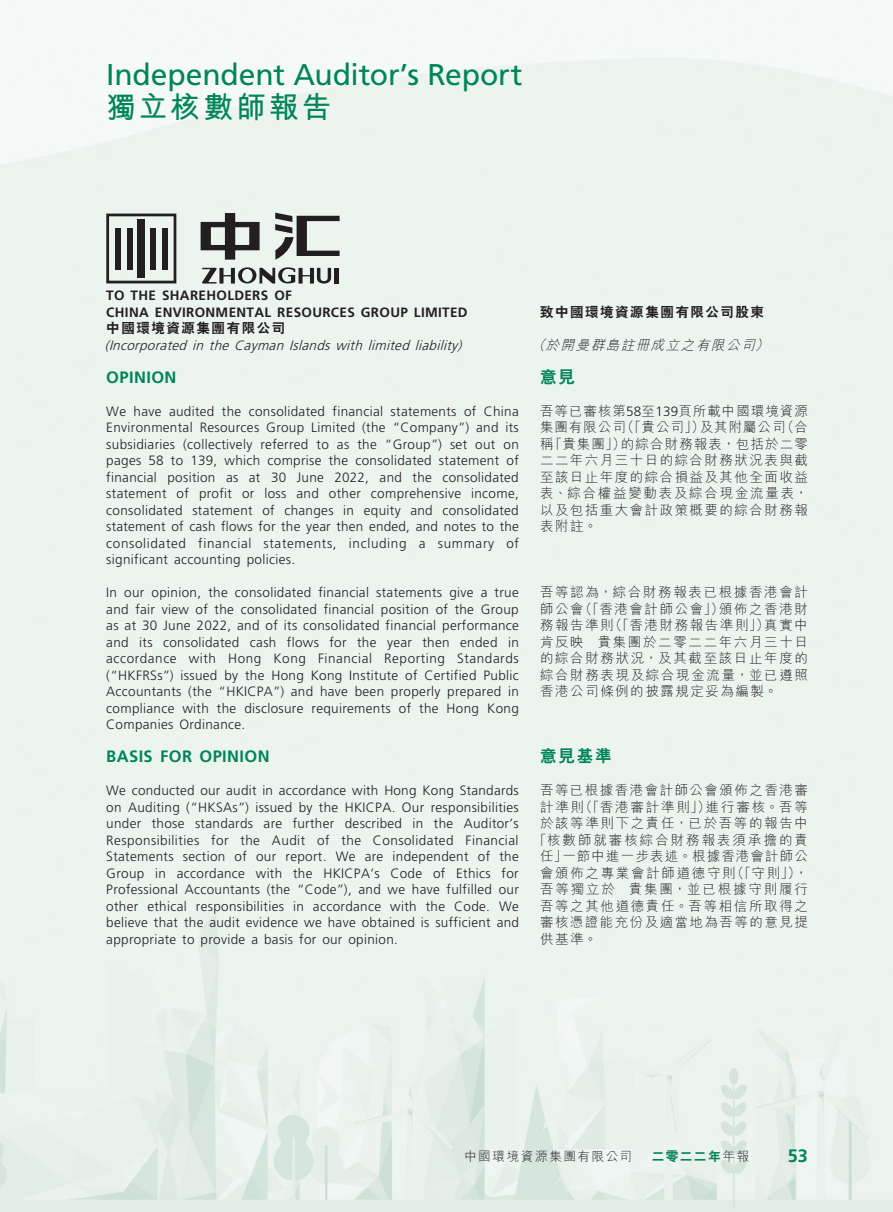
<style>
.page{position:relative;width:893px;height:1212px;background:#fff}
.page>*{position:absolute;margin:0;border:0;box-sizing:border-box;transform-origin:0 0}
.t1{font:30px "Frutiger LT Std";letter-spacing:-.005em;color:#008557}
.t2{font:700 30px "M Hei HK";letter-spacing:.085em;color:#008557}
.t3{font:700 18px "Frutiger LT Std";color:#008557}
._03_H1{font:700 16.5px "Frutiger LT Std";letter-spacing:.025em;color:#008557}
._03_H1-2{font:800 16.5px "C Hei 2 HK";letter-spacing:.115em;color:#008557}
._01_Body_Text{font:300 13.5px/16.5px "Frutiger LT Std";letter-spacing:.025em;color:#231f20;text-align:justify}
._01_Body_Text-2{font:300 13.5px/16.5px "M Hei HK";letter-spacing:.12em;color:#231f20;text-align:justify}
._01_Body_Text-3{font:700 13.5px "Frutiger LT Std";letter-spacing:.025em;color:#231f20}
._01_Body_Text-4{font:italic 300 13.5px "Frutiger LT Std";color:#231f20}
._01_Body_Text-5{font:800 13.5px "C Hei 2 HK";letter-spacing:.115em;color:#231f20}
._01_Body_Text-6{font:300 13.5px "M Hei HK";letter-spacing:.085em;color:#231f20}
._01_Body_Text-7{font:300 13.5px "M Hei HK";letter-spacing:.145em;color:#231f20}
._01_Body_Text-8{font:italic 300 13.5px "M Hei HK";color:#231f20}
.t4{font:300 12.75px "M Hei HK";letter-spacing:.11em;color:#231f20}
.t5{font:800 12.75px "C Hei 2 HK";letter-spacing:.1em;color:#008557}
.s1{font-family:"Frutiger LT Std"}
.s2{font-family:"M Hei HK";font-weight:300;color:#231f20}
</style>
<div class="page">
<img style="left:0;top:0;width:893px;height:1212px">
<svg style="left:106px;top:214px;width:70px;height:69px;background:#bec4c1"></svg>
<div style="left:115px;top:228px;width:6px;height:41px;background:#231f20"></div>
<div style="left:127px;top:228px;width:5px;height:41px;background:#231f20"></div>
<div style="left:150px;top:228px;width:6px;height:41px;background:#231f20"></div>
<div style="left:162px;top:228px;width:6px;height:41px;background:#231f20"></div>
<div style="left:138px;top:219px;width:7px;height:59px;background:#231f20"></div>
<svg style="left:201px;top:213px;width:59px;height:47px;background:#898b8a"></svg>
<svg style="left:275px;top:213px;width:65px;height:47px;background:#9fa3a1"></svg>
<hr style="left:334px;top:268px;width:4px;height:16px;background:#231f20">
<svg style="left:202px;top:267px;width:129px;height:17px;background:#979a98"></svg>
<h1 class="t1" style="left:106px;top:57px;width:418px">Independent Auditor’s Report</h1>
<h1 class="t2" style="left:106px;top:85px;width:227px">獨立核數師報告</h1>
<p class="_01_Body_Text-3" style="left:106px;top:287px;width:187px">TO THE SHAREHOLDERS OF</p>
<p class="_01_Body_Text-3" style="left:106px;top:304px;width:363px">CHINA ENVIRONMENTAL RESOURCES GROUP LIMITED</p>
<p class="_01_Body_Text-5" style="left:106px;top:319px;width:180px">中國環境資源集團有限公司</p>
<p class="_01_Body_Text-4" style="left:105px;top:337px;width:362px">(Incorporated in the Cayman Islands with limited liability)</p>
<p class="_03_H1" style="left:106px;top:367px;width:72px">OPINION</p>
<p class="_01_Body_Text" style="left:106px;top:403px;width:414px">We have audited the consolidated financial statements of China Environmental Resources Group Limited (the “Company”) and its subsidiaries (collectively referred to as the “Group”) set out on pages 58 to 139, which comprise the consolidated statement of financial position as at 30 June 2022, and the consolidated statement of profit or loss and other comprehensive income, consolidated statement of changes in equity and consolidated statement of cash flows for the year then ended, and notes to the consolidated financial statements, including a summary of significant accounting policies.</p>
<p class="_01_Body_Text" style="left:106px;top:584px;width:414px">In our opinion, the consolidated financial statements give a true and fair view of the consolidated financial position of the Group as at 30 June 2022, and of its consolidated financial performance and its consolidated cash flows for the year then ended in accordance with Hong Kong Financial Reporting Standards (“HKFRSs”) issued by the Hong Kong Institute of Certified Public Accountants (the “HKICPA”) and have been properly prepared in compliance with the disclosure requirements of the Hong Kong Companies Ordinance.</p>
<p class="_03_H1" style="left:106px;top:747px;width:165px">BASIS FOR OPINION</p>
<p class="_01_Body_Text" style="left:106px;top:782px;width:414px">We conducted our audit in accordance with Hong Kong Standards on Auditing (“HKSAs”) issued by the HKICPA. Our responsibilities under those standards are further described in the Auditor’s Responsibilities for the Audit of the Consolidated Financial Statements section of our report. We are independent of the Group in accordance with the HKICPA’s Code of Ethics for Professional Accountants (the “Code”), and we have fulfilled our other ethical responsibilities in accordance with the Code. We believe that the audit evidence we have obtained is sufficient and appropriate to provide a basis for our opinion.</p>
<p class="_01_Body_Text-5" style="left:540px;top:303px;width:226px">致中國環境資源集團有限公司股東</p>
<p class="_01_Body_Text-8" style="left:532px;top:335px;width:243px">（於開曼群島註冊成立之有限公司）</p>
<p class="_03_H1-2" style="left:540px;top:365px;width:36px">意見</p>
<p class="_01_Body_Text-2" style="left:540px;top:402px;width:269px">吾等已審核第<span class="s1">58</span>至<span class="s1">139</span>頁所載中國環境資源集團有限公司（「貴公司」）及其附屬公司（合稱「貴集團」）的綜合財務報表，包括於二零二二年六月三十日的綜合財務狀況表與截至該日止年度的綜合損益及其他全面收益表、綜合權益變動表及綜合現金流量表，以及包括重大會計政策概要的綜合財務報表附註。</p>
<p class="_01_Body_Text-2" style="left:540px;top:583px;width:269px">吾等認為，綜合財務報表已根據香港會計師公會（「香港會計師公會」）頒佈之香港財務報告準則（「香港財務報告準則」）真實中肯反映 貴集團於二零二二年六月三十日的綜合財務狀況，及其截至該日止年度的綜合財務表現及綜合現金流量，並已遵照香港公司條例的披露規定妥為編製。</p>
<p class="_03_H1-2" style="left:540px;top:745px;width:73px">意見基準</p>
<p class="_01_Body_Text-2" style="left:540px;top:781px;width:269px">吾等已根據香港會計師公會頒佈之香港審</p>
<p class="_01_Body_Text-2" style="left:540px;top:798px;width:269px">計準則（「香港審計準則」）進行審核。吾等</p>
<p class="_01_Body_Text-2" style="left:540px;top:814px;width:269px">於該等準則下之責任，已於吾等的報告中</p>
<p class="_01_Body_Text-7" style="left:533px;top:830px;width:276px">「核數師就審核綜合財務報表須承擔的責</p>
<p class="_01_Body_Text-6" style="left:540px;top:847px;width:269px">任」一節中進一步表述。根據香港會計師公</p>
<p class="_01_Body_Text-2" style="left:540px;top:864px;width:269px">會頒佈之專業會計師道德守則（「守則」），</p>
<p class="_01_Body_Text-2" style="left:540px;top:880px;width:269px">吾等獨立於 貴集團，並已根據守則履行</p>
<p class="_01_Body_Text-2" style="left:540px;top:897px;width:269px">吾等之其他道德責任。吾等相信所取得之</p>
<p class="_01_Body_Text-2" style="left:540px;top:913px;width:269px">審核憑證能充份及適當地為吾等的意見提</p>
<p class="_01_Body_Text-2" style="left:540px;top:930px;width:59px">供基準。</p>
<p class="t4" style="left:464px;top:1147px;width:169px">中國環境資源集團有限公司</p>
<p class="t5" style="left:652px;top:1148px;width:99px">二零二二年<span class="s2">年報</span></p>
<h2 class="t3" style="left:788px;top:1145px;width:22px">53</h2>
</div>
